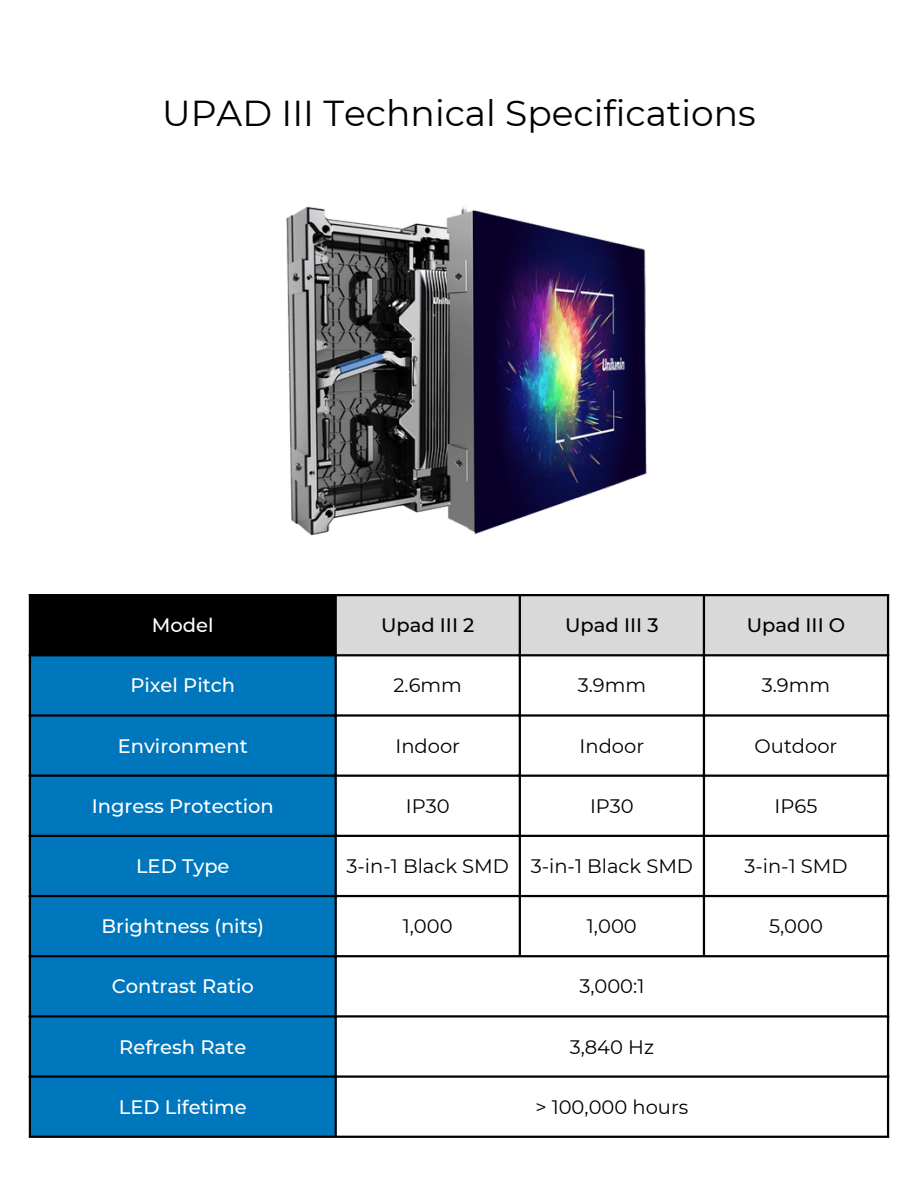
<style>
.page{position:relative;width:918px;height:1188px;background:#fff}
.page>*{position:absolute;margin:0;border:0;box-sizing:border-box;transform-origin:0 0}
.t1{font:36px "Montserrat";color:#000}
.t2{font:19.5px "Montserrat";color:#000}
.t3{font:500 19.5px "Montserrat";color:#fff}
.t4{font:500 19.5px "Montserrat";color:#000}
</style>
<div class="page">
<img style="left:285px;top:206px;width:362px;height:330px">
<div style="left:30px;top:595px;width:306px;height:61px;background:#000"></div>
<div style="left:337px;top:596px;width:550px;height:58px;background:#d9d9d9"></div>
<div style="left:31px;top:656px;width:304px;height:480px;background:#0077bc"></div>
<svg style="left:337px;top:656px;width:550px;height:119px"></svg>
<hr style="left:29px;top:596px;width:2px;height:540px;background:#000">
<hr style="left:335px;top:596px;width:2px;height:540px;background:#000">
<hr style="left:519px;top:596px;width:2px;height:359px;background:#000">
<hr style="left:703px;top:596px;width:2px;height:359px;background:#000">
<hr style="left:887px;top:596px;width:2px;height:540px;background:#000">
<hr style="left:29px;top:594px;width:860px;height:2px;background:#000">
<hr style="left:29px;top:654px;width:860px;height:2px;background:#000">
<hr style="left:29px;top:714px;width:860px;height:3px;background:#000">
<hr style="left:29px;top:775px;width:860px;height:2px;background:#000">
<hr style="left:29px;top:835px;width:860px;height:2px;background:#000">
<hr style="left:29px;top:895px;width:860px;height:2px;background:#000">
<hr style="left:29px;top:955px;width:860px;height:2px;background:#000">
<hr style="left:29px;top:1015px;width:860px;height:3px;background:#000">
<hr style="left:29px;top:1075px;width:860px;height:3px;background:#000">
<hr style="left:29px;top:1136px;width:860px;height:2px;background:#000">
<h1 class="t1" style="left:162px;top:91px;width:595px">UPAD III Technical Specifications</h1>
<p class="t3" style="left:152px;top:613px;width:63px">Model</p>
<p class="t4" style="left:381px;top:613px;width:95px">Upad III 2</p>
<p class="t4" style="left:565px;top:613px;width:95px">Upad III 3</p>
<p class="t4" style="left:747px;top:613px;width:100px">Upad III O</p>
<p class="t3" style="left:130px;top:674px;width:106px">Pixel Pitch</p>
<p class="t2" style="left:394px;top:674px;width:70px">2.6mm</p>
<p class="t2" style="left:578px;top:674px;width:70px">3.9mm</p>
<p class="t2" style="left:762px;top:674px;width:70px">3.9mm</p>
<p class="t3" style="left:118px;top:734px;width:132px">Environment</p>
<p class="t2" style="left:395px;top:734px;width:66px">Indoor</p>
<p class="t2" style="left:580px;top:734px;width:66px">Indoor</p>
<p class="t2" style="left:755px;top:734px;width:84px">Outdoor</p>
<p class="t3" style="left:92px;top:794px;width:184px">Ingress Protection</p>
<p class="t2" style="left:406px;top:794px;width:45px">IP30</p>
<p class="t2" style="left:590px;top:794px;width:45px">IP30</p>
<p class="t2" style="left:775px;top:794px;width:44px">IP65</p>
<p class="t3" style="left:136px;top:854px;width:95px">LED Type</p>
<p class="t2" style="left:347px;top:854px;width:348px">3-in-1 Black SMD 3-in-1 Black SMD</p>
<p class="t2" style="left:744px;top:854px;width:105px">3-in-1 SMD</p>
<p class="t3" style="left:101px;top:914px;width:164px">Brightness (nits)</p>
<p class="t2" style="left:403px;top:914px;width:51px">1,000</p>
<p class="t2" style="left:587px;top:914px;width:51px">1,000</p>
<p class="t2" style="left:769px;top:914px;width:55px">5,000</p>
<p class="t3" style="left:112px;top:974px;width:144px">Contrast Ratio</p>
<p class="t2" style="left:579px;top:974px;width:67px">3,000:1</p>
<p class="t3" style="left:119px;top:1035px;width:129px">Refresh Rate</p>
<p class="t2" style="left:570px;top:1035px;width:86px">3,840 Hz</p>
<p class="t3" style="left:119px;top:1095px;width:129px">LED Lifetime</p>
<p class="t2" style="left:535px;top:1095px;width:155px">&gt; 100,000 hours</p>
</div>
